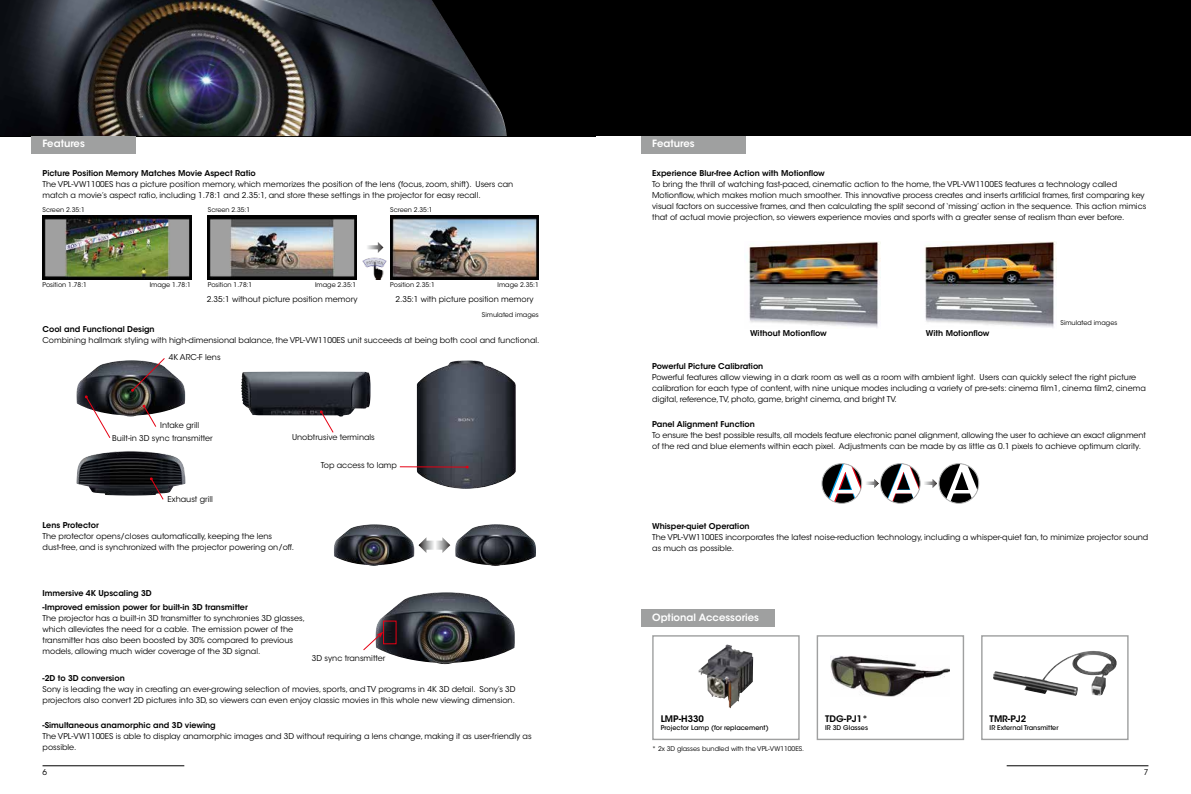
<style>
.page{position:relative;width:1191px;height:794px;background:#fff}
.page>*{position:absolute;margin:0;border:0;box-sizing:border-box;transform-origin:0 0}
.t1{font:600 10px "ITC Avant Garde Std";color:#fff}
.t2{font:600 9px "ITC Avant Garde Std";color:#000}
.t3{font:8px/11px "ITC Avant Garde Std";color:#000}
.t4{font:600 8px/13.8px "ITC Avant Garde Std";color:#000}
.t5{font:6.5px "ITC Avant Garde Std";color:#000}
.t6{font:500 6.5px "ITC Avant Garde Std";color:#000}
</style>
<div class="page">
<hr style="left:43px;top:765px;width:141px;height:1px;background:#000">
<hr style="left:1006px;top:765px;width:142px;height:1px;background:#000">
<div style="left:595px;top:0;width:596px;height:136px;background:#000"></div>
<div style="left:0;top:0;width:595px;height:136px;background:#000"></div>
<img style="left:0;top:0;width:507px;height:136px">
<div style="left:641px;top:136px;width:105px;height:17px;background:#9fa0a0"></div>
<div style="left:31px;top:136px;width:105px;height:17px;background:#9fa0a0"></div>
<img style="left:746px;top:241px;width:134px;height:87px">
<img style="left:925px;top:241px;width:131px;height:87px">
<div style="left:880px;top:463px;width:40px;height:41px;border:1px solid #b5b6b6;border-radius:50%"></div>
<div style="left:821px;top:463px;width:41px;height:41px;border:1px solid #b5b6b6;border-radius:50%"></div>
<div style="left:938px;top:463px;width:41px;height:41px;border:1px solid #b5b6b6;border-radius:50%"></div>
<svg style="left:822px;top:463px;width:156px;height:40px"></svg>
<div style="left:641px;top:609px;width:133px;height:17px;background:#9fa0a0"></div>
<div style="left:816px;top:635px;width:148px;height:105px;border:1px solid #9fa0a0"></div>
<img style="left:831px;top:656px;width:119px;height:41px">
<div style="left:981px;top:635px;width:147px;height:105px;border:1px solid #9fa0a0"></div>
<img style="left:993px;top:651px;width:124px;height:45px">
<div style="left:652px;top:635px;width:147px;height:105px;border:1px solid #9fa0a0"></div>
<img style="left:698px;top:644px;width:49px;height:64px">
<img style="left:77px;top:451px;width:108px;height:44px">
<img style="left:241px;top:371px;width:130px;height:45px">
<img style="left:417px;top:360px;width:99px;height:129px">
<img style="left:77px;top:360px;width:108px;height:56px">
<img style="left:334px;top:524px;width:80px;height:42px">
<img style="left:455px;top:524px;width:81px;height:42px">
<svg style="left:418px;top:537px;width:32px;height:16px"></svg>
<svg style="left:142px;top:404px;width:15px;height:23px"></svg>
<svg style="left:320px;top:410px;width:14px;height:23px"></svg>
<svg style="left:131px;top:358px;width:34px;height:34px"></svg>
<svg style="left:399px;top:465px;width:70px;height:3px"></svg>
<svg style="left:85px;top:395px;width:26px;height:43px"></svg>
<img style="left:375px;top:592px;width:140px;height:72px">
<svg style="left:363px;top:632px;width:20px;height:19px"></svg>
<div style="left:383px;top:621px;width:13px;height:23px;border:1px solid #e60013"></div>
<img style="left:390px;top:215px;width:149px;height:64px">
<img style="left:208px;top:215px;width:148px;height:64px">
<img style="left:43px;top:215px;width:148px;height:64px">
<img style="left:362px;top:258px;width:25px;height:21px">
<svg style="left:367px;top:242px;width:16px;height:11px"></svg>
<svg style="left:150px;top:477px;width:14px;height:23px"></svg>
<p class="t1" style="left:43px;top:137px;width:44px">Features</p>
<p class="t1" style="left:652px;top:137px;width:44px">Features</p>
<p class="t4" style="left:43px;top:166px;width:215px">Picture Position Memory Matches Movie Aspect Ratio</p>
<p class="t3" style="left:43px;top:179px;width:472px">The VPL-VW1100ES has a picture position memory, which memorizes the position of the lens (focus, zoom, shift). Users can match a movie’s aspect ratio, including 1.78:1 and 2.35:1, and store these settings in the projector for easy recall.</p>
<p class="t5" style="left:43px;top:205px;width:44px">Screen 2.35:1</p>
<p class="t5" style="left:208px;top:205px;width:44px">Screen 2.35:1</p>
<p class="t5" style="left:390px;top:205px;width:44px">Screen 2.35:1</p>
<p class="t5" style="left:43px;top:281px;width:46px">Position 1.78:1</p>
<p class="t5" style="left:150px;top:281px;width:43px">Image 1.78:1</p>
<p class="t5" style="left:208px;top:281px;width:46px">Position 1.78:1</p>
<p class="t5" style="left:315px;top:281px;width:43px">Image 2.35:1</p>
<p class="t5" style="left:390px;top:281px;width:46px">Position 2.35:1</p>
<p class="t5" style="left:497px;top:281px;width:43px">Image 2.35:1</p>
<p class="t3" style="left:207px;top:294px;width:152px">2.35:1 without picture position memory</p>
<p class="t3" style="left:395px;top:294px;width:140px">2.35:1 with picture position memory</p>
<p class="t5" style="left:482px;top:310px;width:58px">Simulated images</p>
<p class="t4" style="left:43px;top:322px;width:114px">Cool and Functional Design</p>
<p class="t3" style="left:43px;top:335px;width:498px">Combining hallmark styling with high-dimensional balance, the VPL-VW1100ES unit succeeds at being both cool and functional.</p>
<p class="t3" style="left:169px;top:352px;width:53px">4K ARC-F lens</p>
<p class="t3" style="left:160px;top:420px;width:41px">Intake grill</p>
<p class="t3" style="left:112px;top:433px;width:102px">Built-in 3D sync transmitter</p>
<p class="t3" style="left:167px;top:494px;width:47px">Exhaust grill</p>
<p class="t3" style="left:292px;top:431px;width:84px">Unobtrusive terminals</p>
<p class="t3" style="left:321px;top:460px;width:78px">Top access to lamp</p>
<p class="t4" style="left:43px;top:518px;width:58px">Lens Protector</p>
<p class="t3" style="left:43px;top:530px;width:253px">The protector opens/closes automatically, keeping the lens dust‑free, and is synchronized with the projector powering on/off.</p>
<p class="t4" style="left:43px;top:586px;width:207px">Immersive 4K Upscaling 3D<br>-Improved emission power for built-in 3D transmitter</p>
<p class="t3" style="left:43px;top:612px;width:264px">The projector has a built-in 3D transmitter to synchronies 3D glasses, which alleviates the need for a cable. The emission power of the transmitter has also been boosted by 30% compared to previous models, allowing much wider coverage of the 3D signal.</p>
<p class="t4" style="left:43px;top:671px;width:84px">-2D to 3D conversion</p>
<p class="t3" style="left:43px;top:683px;width:474px">Sony is leading the way in creating an ever-growing selection of movies, sports, and TV programs in 4K 3D detail. Sony’s 3D projectors also convert 2D pictures into 3D, so viewers can even enjoy classic movies in this whole new viewing dimension.</p>
<p class="t4" style="left:43px;top:718px;width:175px">-Simultaneous anamorphic and 3D viewing</p>
<p class="t3" style="left:43px;top:730px;width:490px">The VPL-VW1100ES is able to display anamorphic images and 3D without requiring a lens change, making it as user-friendly as possible.</p>
<p class="t3" style="left:312px;top:652px;width:75px">3D sync transmitter</p>
<p class="t4" style="left:652px;top:166px;width:174px">Experience Blur-free Action with Motionflow</p>
<p class="t3" style="left:652px;top:179px;width:495px">To bring the thrill of watching fast-paced, cinematic action to the home, the VPL-VW1100ES features a technology called Motionflow, which makes motion much smoother. This innovative process creates and inserts artificial frames, first comparing key visual factors on successive frames, and then calculating the split second of ‘missing’ action in the sequence. This action mimics that of actual movie projection, so viewers experience movies and sports with a greater sense of realism than ever before.</p>
<p class="t4" style="left:750px;top:326px;width:78px">Without Motionflow</p>
<p class="t4" style="left:926px;top:326px;width:65px">With Motionflow</p>
<p class="t5" style="left:1060px;top:319px;width:58px">Simulated images</p>
<p class="t4" style="left:652px;top:359px;width:113px">Powerful Picture Calibration</p>
<p class="t3" style="left:652px;top:371px;width:495px">Powerful features allow viewing in a dark room as well as a room with ambient light. Users can quickly select the right picture calibration for each type of content, with nine unique modes including a variety of pre-sets: cinema film1, cinema film2, cinema digital, reference, TV, photo, game, bright cinema, and bright TV.</p>
<p class="t4" style="left:652px;top:417px;width:104px">Panel Alignment Function</p>
<p class="t3" style="left:652px;top:429px;width:495px">To ensure the best possible results, all models feature electronic panel alignment, allowing the user to achieve an exact alignment of the red and blue elements within each pixel. Adjustments can be made by as little as 0.1 pixels to achieve optimum clarity.</p>
<p class="t4" style="left:652px;top:519px;width:99px">Whisper-quiet Operation</p>
<p class="t3" style="left:652px;top:531px;width:498px">The VPL-VW1100ES incorporates the latest noise-reduction technology, including a whisper-quiet fan, to minimize projector sound as much as possible.</p>
<p class="t1" style="left:652px;top:611px;width:108px">Optional Accessories</p>
<p class="t2" style="left:660px;top:713px;width:45px">LMP-H330</p>
<p class="t6" style="left:660px;top:724px;width:109px">Projector Lamp (for replacement)</p>
<p class="t5" style="left:652px;top:744px;width:153px">* 2x 3D glasses bundled with the VPL-VW1100ES.</p>
<p class="t2" style="left:825px;top:713px;width:44px">TDG-PJ1*</p>
<p class="t6" style="left:825px;top:724px;width:44px">IR 3D Glasses</p>
<p class="t2" style="left:989px;top:713px;width:38px">TMR-PJ2</p>
<p class="t6" style="left:989px;top:724px;width:70px">IR External Transmitter</p>
<p class="t3" style="left:43px;top:766px;width:6px">6</p>
<p class="t3" style="left:1143px;top:766px;width:6px">7</p>
</div>
